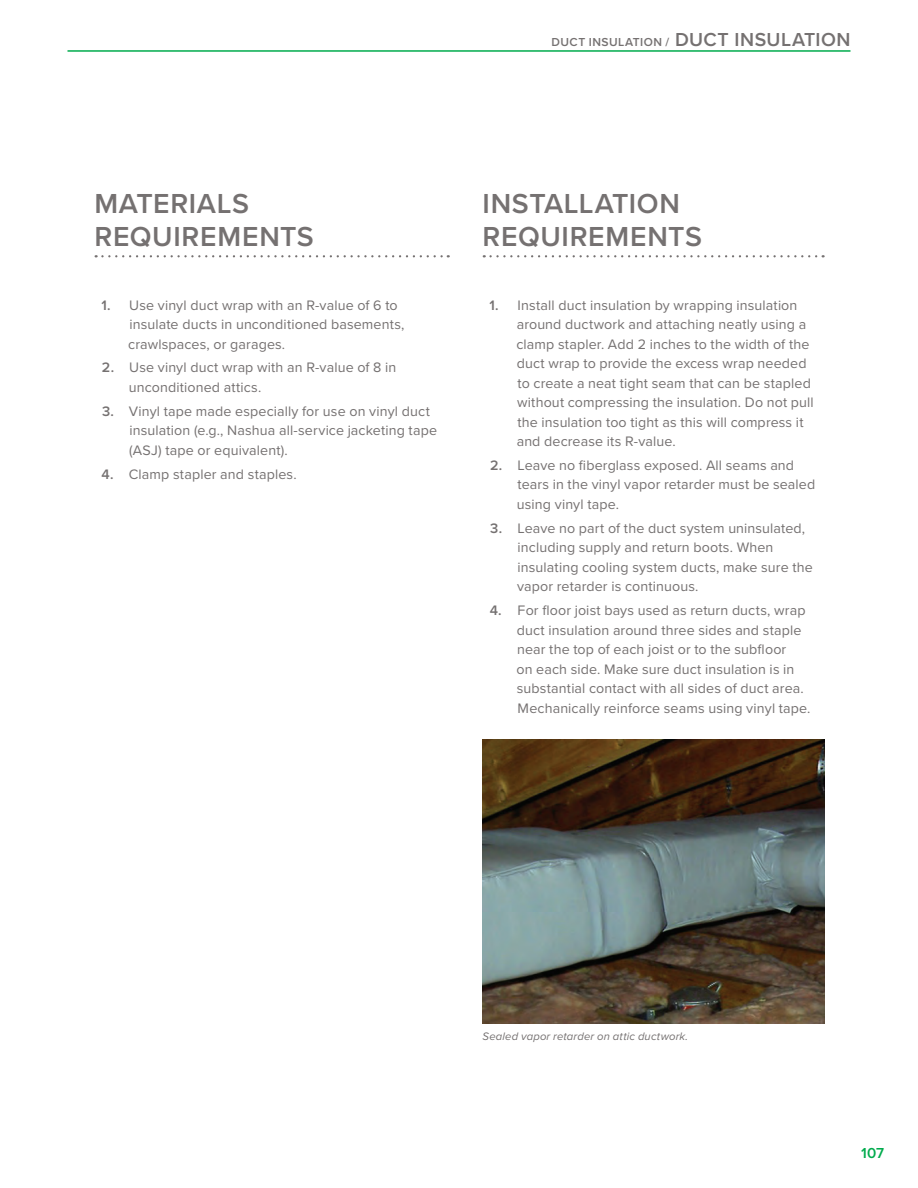
<style>
.page{position:relative;width:918px;height:1188px;background:#fff}
.page>*{position:absolute;margin:0;border:0;box-sizing:border-box;transform-origin:0 0}
.H2_Dark_Grey_Bar{font:600 28.5px/33px "Proxima Nova";letter-spacing:.02em;color:#757171}
.t1{font:600 15px "Proxima Nova";color:#00ab4d}
.t2{font:14.25px/19.5px "Proxima Nova";letter-spacing:.01em;color:#757171}
.H2_Dark_Grey_Bar_New{font:600 12px "Proxima Nova";letter-spacing:.04em;color:#757171}
.t3{font:italic 11.25px "Proxima Nova";letter-spacing:.015em;color:#757171}
.s1{font-size:19.5px}
.s2{font-weight:600}
</style>
<div class="page">
<hr style="left:68px;top:50px;width:782px;height:2px;background:#00ab4d">
<svg style="left:96px;top:255px;width:353px;height:2px"></svg>
<svg style="left:491px;top:255px;width:333px;height:2px"></svg>
<img style="left:483px;top:739px;width:341px;height:285px">
<p class="H2_Dark_Grey_Bar_New" style="left:552px;top:35px;width:300px">DUCT INSULATION / <span class="s1">DUCT INSULATION</span></p>
<p class="H2_Dark_Grey_Bar" style="left:94px;top:188px;width:221px">MATERIALS<br>REQUIREMENTS</p>
<p class="H2_Dark_Grey_Bar" style="left:483px;top:188px;width:221px">INSTALLATION<br>REQUIREMENTS</p>
<p class="t2" style="left:128px;top:295px;width:278px;text-indent:-27px"><span class="s2">1.</span> Use vinyl duct wrap with an R-value of 6 to insulate ducts in unconditioned basements, crawlspaces, or garages.</p>
<p class="t2" style="left:129px;top:358px;width:269px;text-indent:-27px"><span class="s2">2.</span> Use vinyl duct wrap with an R-value of 8 in unconditioned attics.</p>
<p class="t2" style="left:129px;top:402px;width:309px;text-indent:-27px"><span class="s2">3.</span> Vinyl tape made especially for use on vinyl duct insulation (e.g., Nashua all-service jacketing tape (ASJ) tape or equivalent).</p>
<p class="t2" style="left:102px;top:464px;width:197px"><span class="s2">4.</span> Clamp stapler and staples.</p>
<p class="t2" style="left:516px;top:295px;width:299px;text-indent:-27px"><span class="s2">1.</span> Install duct insulation by wrapping insulation around ductwork and attaching neatly using a clamp stapler. Add 2 inches to the width of the duct wrap to provide the excess wrap needed to create a neat tight seam that can be stapled without compressing the insulation. Do not pull the insulation too tight as this will compress it and decrease its R-value.</p>
<p class="t2" style="left:517px;top:456px;width:300px;text-indent:-27px"><span class="s2">2.</span> Leave no fiberglass exposed. All seams and tears in the vinyl vapor retarder must be sealed using vinyl tape.</p>
<p class="t2" style="left:517px;top:519px;width:297px;text-indent:-27px"><span class="s2">3.</span> Leave no part of the duct system uninsulated, including supply and return boots. When insulating cooling system ducts, make sure the vapor retarder is continuous.</p>
<p class="t2" style="left:516px;top:601px;width:296px;text-indent:-27px"><span class="s2">4.</span> For floor joist bays used as return ducts, wrap duct insulation around three sides and staple near the top of each joist or to the subfloor<br>on each side. Make sure duct insulation is in substantial contact with all sides of duct area.<br>Mechanically reinforce seams using vinyl tape.</p>
<p class="t3" style="left:483px;top:1028px;width:207px">Sealed vapor retarder on attic ductwork.</p>
<p class="t1" style="left:861px;top:1144px;width:24px">107</p>
</div>
